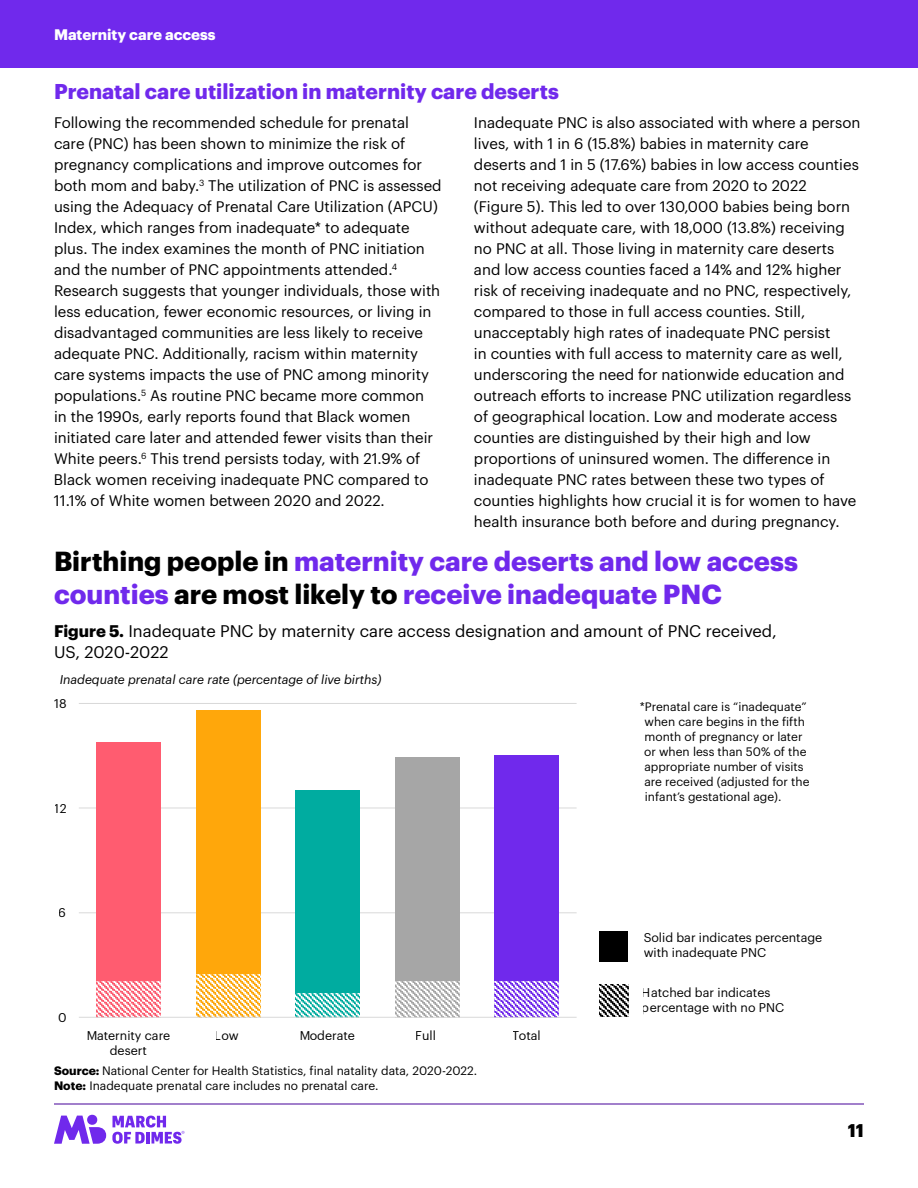
<style>
.page{position:relative;width:918px;height:1188px;background:#fff}
.page>*{position:absolute;margin:0;border:0;box-sizing:border-box;transform-origin:0 0}
.t1{font:700 27px/33px "Graphik";color:#7029ec}
.t2{font:700 21px "Graphik";color:#7029ec}
.t3{font:700 18px "Graphik";color:#000}
.t4{font:16.5px/21px "Graphik";color:#000}
.t5{font:15px/21px "Graphik";color:#000}
.t6{font:700 15px "Graphik";color:#fff}
.t7{font:12.45px/15px "Graphik";color:#000}
.t8{font:italic 12.45px "Graphik";color:#000}
.t9{font:12px/15px "Graphik";color:#000}
.s1{color:#000}
.s2{font-weight:700}
</style>
<div class="page">
<hr style="left:54px;top:1104px;width:810px;height:1px;background:#409">
<svg style="left:54px;top:1116px;width:52px;height:28px"></svg>
<div style="left:87px;top:1115px;width:10px;height:10px;background:#7029ec;border-radius:50%"></div>
<svg style="left:112px;top:1116px;width:72px;height:28px"></svg>
<hr style="left:79px;top:703px;width:498px;height:1px;background:#d9d9d9">
<hr style="left:79px;top:807px;width:498px;height:1px;background:#d9d9d9">
<hr style="left:79px;top:912px;width:498px;height:1px;background:#d9d9d9">
<svg style="left:196px;top:974px;width:64px;height:43px"></svg>
<svg style="left:296px;top:993px;width:64px;height:24px"></svg>
<svg style="left:395px;top:981px;width:64px;height:36px"></svg>
<svg style="left:495px;top:981px;width:64px;height:36px"></svg>
<svg style="left:96px;top:981px;width:65px;height:36px"></svg>
<div style="left:96px;top:742px;width:65px;height:239px;background:#ff5c70"></div>
<div style="left:196px;top:710px;width:64px;height:264px;background:#ffa70b"></div>
<div style="left:296px;top:791px;width:64px;height:202px;background:#00aca0"></div>
<div style="left:395px;top:757px;width:64px;height:224px;background:#a6a6a6"></div>
<div style="left:495px;top:756px;width:64px;height:225px;background:#7029ec"></div>
<hr style="left:79px;top:1017px;width:498px;height:1px;background:#d9d9d9">
<div style="left:599px;top:931px;width:28px;height:30px;background:#000"></div>
<svg style="left:600px;top:984px;width:28px;height:33px"></svg>
<div style="left:0;top:0;width:918px;height:68px;background:#7029ec"></div>
<p class="t6" style="left:54px;top:23px;width:163px">Maternity care access</p>
<h2 class="t2" style="left:54px;top:76px;width:506px">Prenatal care utilization in maternity care deserts</h2>
<p class="t5" style="left:54px;top:110px;width:389px">Following the recommended schedule for prenatal care (PNC) has been shown to minimize the risk of pregnancy complications and improve outcomes for both mom and baby.<sup>3</sup> The utilization of PNC is assessed using the Adequacy of Prenatal Care Utilization (APCU)<br>Index, which ranges from inadequate* to adequate plus. The index examines the month of PNC initiation and the number of PNC appointments attended.<sup>4<br></sup>Research suggests that younger individuals, those with less education, fewer economic resources, or living in disadvantaged communities are less likely to receive adequate PNC. Additionally, racism within maternity care systems impacts the use of PNC among minority populations.<sup>5</sup> As routine PNC became more common<br>in the 1990s, early reports found that Black women initiated care later and attended fewer visits than their White peers.<sup>6</sup> This trend persists today, with 21.9% of Black women receiving inadequate PNC compared to 11.1% of White women between 2020 and 2022.</p>
<p class="t5" style="left:474px;top:110px;width:388px">Inadequate PNC is also associated with where a person lives, with 1 in 6 (15.8%) babies in maternity care deserts and 1 in 5 (17.6%) babies in low access counties not receiving adequate care from 2020 to 2022<br>(Figure 5). This led to over 130,000 babies being born without adequate care, with 18,000 (13.8%) receiving no PNC at all. Those living in maternity care deserts and low access counties faced a 14% and 12% higher risk of receiving inadequate and no PNC, respectively, compared to those in full access counties. Still, unacceptably high rates of inadequate PNC persist<br>in counties with full access to maternity care as well, underscoring the need for nationwide education and outreach efforts to increase PNC utilization regardless of geographical location. Low and moderate access counties are distinguished by their high and low proportions of uninsured women. The difference in inadequate PNC rates between these two types of counties highlights how crucial it is for women to have health insurance both before and during pregnancy.</p>
<h1 class="t1" style="left:54px;top:542px;width:745px"><span class="s1">Birthing people in</span> maternity care deserts and low access counties <span class="s1">are most likely to</span> receive inadequate PNC</h1>
<p class="t4" style="left:54px;top:619px;width:724px"><span class="s2">Figure 5.</span> Inadequate PNC by maternity care access designation and amount of PNC received,<br>US, 2020-2022</p>
<p class="t8" style="left:60px;top:670px;width:323px">Inadequate prenatal care rate (percentage of live births)</p>
<p class="t7" style="left:54px;top:695px;width:14px">18</p>
<p class="t7" style="left:55px;top:800px;width:13px">12</p>
<p class="t7" style="left:59px;top:904px;width:9px">6</p>
<p class="t7" style="left:58px;top:1009px;width:10px">0</p>
<p class="t7" style="left:86px;top:1027px;width:85px;text-align:center">Maternity care desert</p>
<p class="t7" style="left:215px;top:1027px;width:25px">Low</p>
<p class="t7" style="left:299px;top:1027px;width:57px">Moderate</p>
<p class="t7" style="left:416px;top:1027px;width:22px">Full</p>
<p class="t7" style="left:513px;top:1027px;width:29px">Total</p>
<p class="t9" style="left:54px;top:1062px;width:425px"><span class="s2">Source:</span> National Center for Health Statistics, final natality data, 2020-2022.<br><span class="s2">Note:</span> Inadequate prenatal care includes no prenatal care.</p>
<p class="t9" style="left:644px;top:698px;width:167px;text-indent:-4px">*Prenatal care is “inadequate” when care begins in the fifth month of pregnancy or later or when less than 50% of the appropriate number of visits are received (adjusted for the infant’s gestational age).</p>
<p class="t7" style="left:644px;top:929px;width:180px">Solid bar indicates percentage with inadequate PNC</p>
<p class="t7" style="left:642px;top:984px;width:144px">Hatched bar indicates percentage with no PNC</p>
<p class="t3" style="left:848px;top:1116px;width:18px">11</p>
</div>
